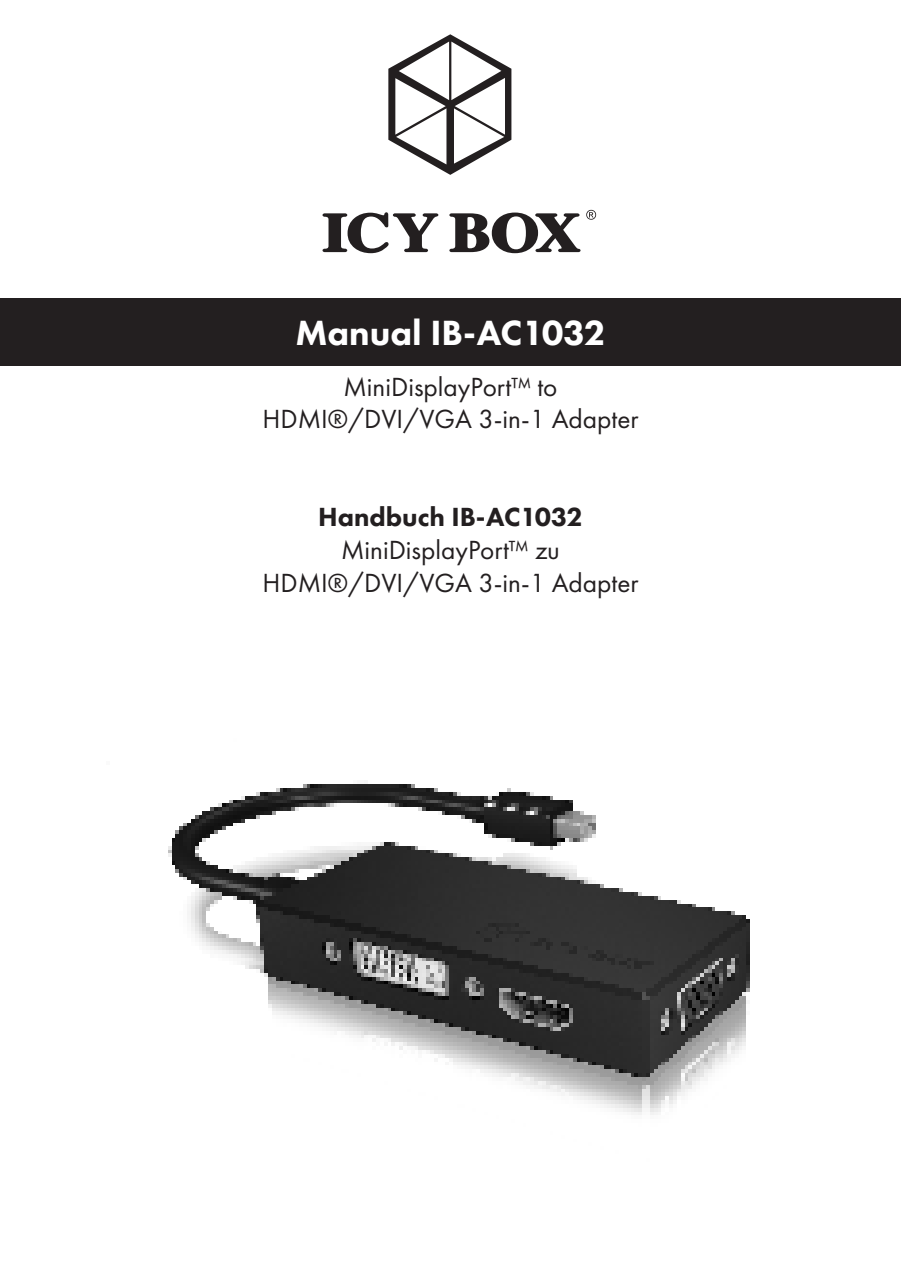
<style>
.page{position:relative;width:901px;height:1270px;background:#fff}
.page>*{position:absolute;margin:0;border:0;box-sizing:border-box;transform-origin:0 0}
.t1{font:800 36.4px "Futura PT";color:#fff}
.t2{font:27.2px/32.8px "Futura PT";color:#231f20;text-align:center}
.t3{font:800 27.2px "Futura PT";color:#231f20}
</style>
<div class="page">
<div style="left:0;top:298px;width:901px;height:67px;background:#231f20"></div>
<svg style="left:388px;top:34px;width:123px;height:141px"></svg>
<svg style="left:322px;top:210px;width:274px;height:43px"></svg>
<img style="left:168px;top:784px;width:582px;height:331px">
<h1 class="t1" style="left:295px;top:313px;width:312px">Manual IB-AC1032</h1>
<p class="t2" style="left:262px;top:371px;width:378px">MiniDisplayPort™ to<br>HDMI®/DVI/VGA 3-in-1 Adapter</p>
<p class="t3" style="left:318px;top:502px;width:266px">Handbuch IB-AC1032</p>
<p class="t2" style="left:262px;top:534px;width:378px">MiniDisplayPort™ zu<br>HDMI®/DVI/VGA 3-in-1 Adapter</p>
</div>
